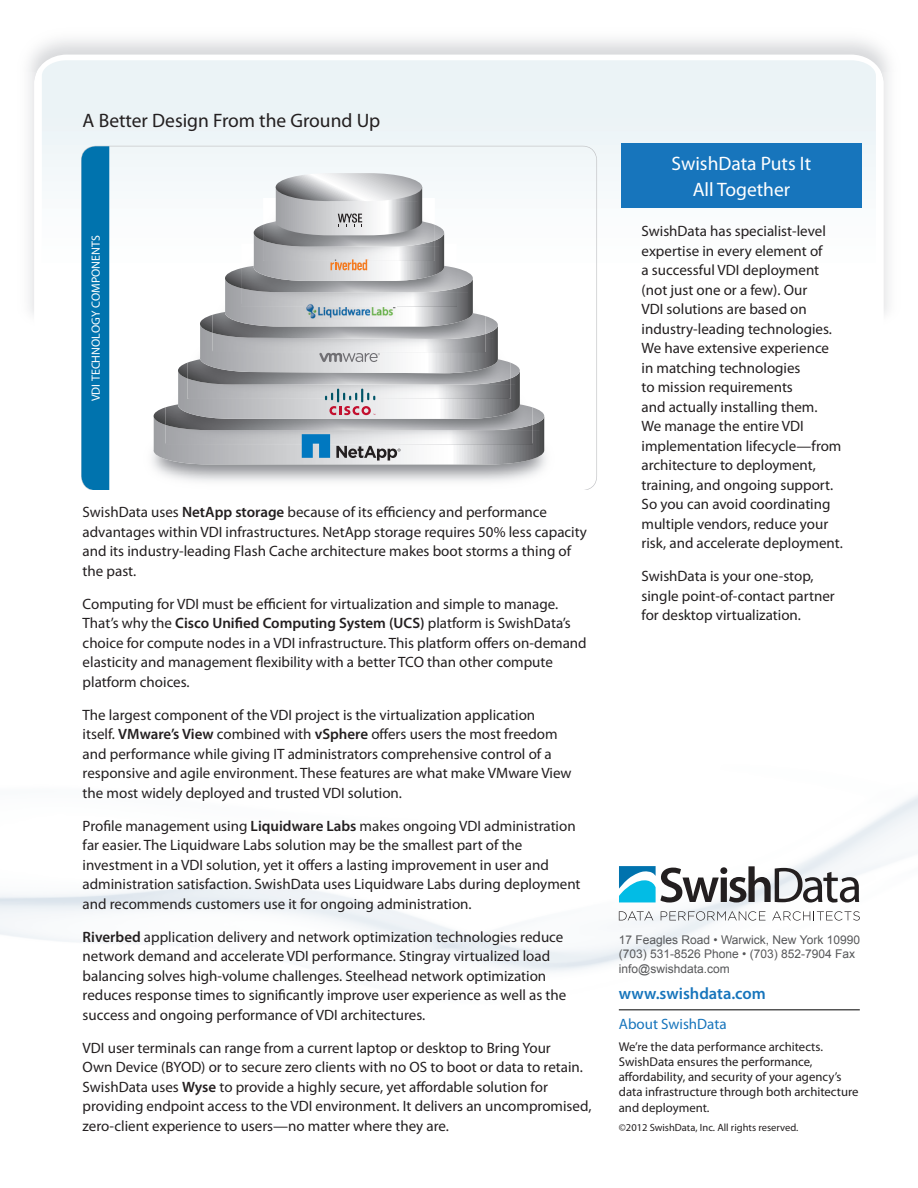
<style>
.page{position:relative;width:918px;height:1188px;background:#fff}
.page>*{position:absolute;margin:0;border:0;box-sizing:border-box;transform-origin:0 0}
.subhead{font:19.5px "Myriad Pro";color:#231f20}
.subhead-2{font:19.5px/25.5px "Myriad Pro";color:#fff;text-align:center}
.t1{font:600 16.5px "Myriad Pro";color:#1775bc}
.subhead-3{font:15px/19.5px "Myriad Pro";color:#231f20}
.t2{font:15px "Myriad Pro";color:#1775bc}
.t3{font:12.75px/15.3px "Myriad Pro";color:#231f20}
.t4{font:12px/14.4px "Arial";color:#57585a}
.t5{font:12px "Myriad Pro";color:#fff}
.t6{font:10.5px "Myriad Pro";color:#231f20}
.s1{font-weight:600}
</style>
<div class="page">
<img style="left:0;top:795px;width:918px;height:216px">
<svg style="left:42px;top:60px;width:838px;height:430px"></svg>
<svg style="left:109px;top:146px;width:488px;height:343px"></svg>
<svg style="left:81px;top:146px;width:28px;height:343px;background:#0877af"></svg>
<img style="left:141px;top:427px;width:416px;height:62px">
<svg style="left:154px;top:173px;width:390px;height:291px"></svg>
<img style="left:304px;top:303px;width:93px;height:18px">
<svg style="left:619px;top:911px;width:34px;height:9px"></svg>
<svg style="left:661px;top:911px;width:104px;height:10px"></svg>
<svg style="left:772px;top:911px;width:88px;height:10px"></svg>
<svg style="left:619px;top:866px;width:240px;height:37px"></svg>
<hr style="left:619px;top:1010px;width:241px;height:1px;background:#000">
<div style="left:621px;top:144px;width:241px;height:64px;background:#1775bc"></div>
<p class="subhead" style="left:83px;top:110px;width:299px">A Better Design From the Ground Up</p>
<p class="t5" style="left:89px;top:401px;width:167px;rotate:-90deg">VDI TECHNOLOGY COMPONENTS</p>
<p class="subhead-3" style="left:83px;top:503px;width:506px">SwishData uses <span class="s1">NetApp storage</span> because of its efficiency and performance advantages within VDI infrastructures. NetApp storage requires 50% less capacity and its industry-leading Flash Cache architecture makes boot storms a thing of the past.</p>
<p class="subhead-3" style="left:83px;top:594px;width:506px">Computing for VDI must be efficient for virtualization and simple to manage.<br>That’s why the <span class="s1">Cisco Unified Computing System (UCS)</span> platform is SwishData’s choice for compute nodes in a VDI infrastructure. This platform offers on-demand elasticity and management flexibility with a better TCO than other compute platform choices.</p>
<p class="subhead-3" style="left:83px;top:705px;width:491px">The largest component of the VDI project is the virtualization application<br>itself. <span class="s1">VMware’s View</span> combined with <span class="s1">vSphere</span> offers users the most freedom and performance while giving IT administrators comprehensive control of a responsive and agile environment. These features are what make VMware View the most widely deployed and trusted VDI solution.</p>
<p class="subhead-3" style="left:83px;top:816px;width:499px">Profile management using <span class="s1">Liquidware Labs</span> makes ongoing VDI administration far easier. The Liquidware Labs solution may be the smallest part of the investment in a VDI solution, yet it offers a lasting improvement in user and administration satisfaction. SwishData uses Liquidware Labs during deployment and recommends customers use it for ongoing administration.</p>
<p class="subhead-3" style="left:83px;top:927px;width:485px"><span class="s1">Riverbed</span> application delivery and network optimization technologies reduce network demand and accelerate VDI performance. Stingray virtualized load balancing solves high-volume challenges. Steelhead network optimization reduces response times to significantly improve user experience as well as the success and ongoing performance of VDI architectures.</p>
<p class="subhead-3" style="left:83px;top:1038px;width:510px">VDI user terminals can range from a current laptop or desktop to Bring Your<br>Own Device (BYOD) or to secure zero clients with no OS to boot or data to retain.<br>SwishData uses <span class="s1">Wyse</span> to provide a highly secure, yet affordable solution for providing endpoint access to the VDI environment. It delivers an uncompromised, zero-client experience to users—no matter where they are.</p>
<p class="subhead-2" style="left:672px;top:151px;width:141px">SwishData Puts It<br>All Together</p>
<p class="subhead-3" style="left:642px;top:222px;width:203px">SwishData has specialist-level expertise in every element of<br>a successful VDI deployment (not just one or a few). Our<br>VDI solutions are based on industry-leading technologies.<br>We have extensive experience in matching technologies<br>to mission requirements<br>and actually installing them.<br>We manage the entire VDI implementation lifecycle—from architecture to deployment, training, and ongoing support.<br>So you can avoid coordinating multiple vendors, reduce your risk, and accelerate deployment.</p>
<p class="subhead-3" style="left:642px;top:567px;width:195px">SwishData is your one-stop, single point-of-contact partner for desktop virtualization.</p>
<p class="t4" style="left:619px;top:933px;width:243px">17 Feagles Road • Warwick, New York 10990 (703) 531-8526 Phone • (703) 852-7904 Fax</p>
<p class="t4" style="left:619px;top:961px;width:112px">info@swishdata.com</p>
<p class="t1" style="left:619px;top:984px;width:149px">www.swishdata.com</p>
<p class="t2" style="left:619px;top:1015px;width:109px">About SwishData</p>
<p class="t3" style="left:619px;top:1039px;width:241px">We’re the data performance architects.<br>SwishData ensures the performance, affordability, and security of your agency’s data infrastructure through both architecture and deployment.</p>
<p class="t6" style="left:619px;top:1122px;width:181px">©2012 SwishData, Inc. All rights reserved.</p>
</div>
